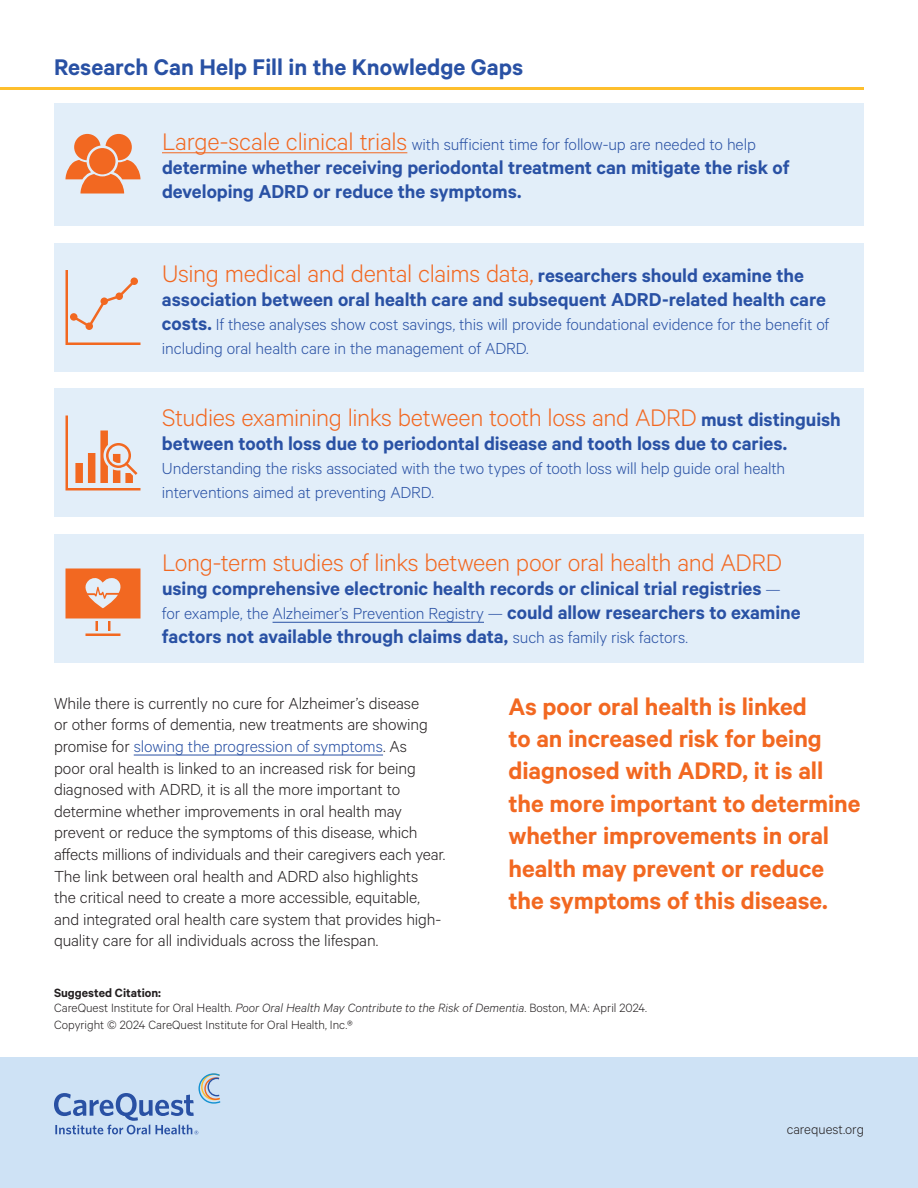
<style>
.page{position:relative;width:918px;height:1188px;background:#fff}
.page>*{position:absolute;margin:0;border:0;box-sizing:border-box;transform-origin:0 0}
.t1{font:600 27px/32.4px "Calibre";letter-spacing:-.005em;color:#f26821}
.t2{font:300 27px "Calibre";letter-spacing:-.015em;color:#f26821}
.t3{font:600 25.5px "Calibre";color:#2951a4}
.t4{font:600 21px/24px "Calibre";letter-spacing:-.005em;color:#2951a4}
.t5{font:300 18px/21.6px "Calibre";letter-spacing:-.01em;color:#231f20}
.t6{font:300 18px/24px "Calibre";letter-spacing:-.005em;color:#2951a4}
.t7{font:300 15px "Calibre";color:#231f20}
.t8{font:300 13.5px/15px "Calibre";color:#231f20}
.s1{font-size:27px;color:#f26821}
.s2{font-size:31.5px}
.s3{font-weight:600;font-size:21px;color:#2951a4}
.s4{font-weight:600;font-size:21px}
.s5{font-weight:300;font-size:18px}
.s6{color:#2951a4}
.s7{font-weight:600}
.s8{font-style:italic}
</style>
<div class="page">
<div style="left:0;top:1057px;width:918px;height:131px;background:#cee2f5"></div>
<svg style="left:54px;top:1073px;width:166px;height:61px"></svg>
<hr style="left:134px;top:755px;width:249px;height:1px;background:#2951a4">
<div style="left:54px;top:104px;width:810px;height:122px;background:#e2eef9"></div>
<hr style="left:162px;top:153px;width:245px;height:1px;background:#f26821">
<div style="left:54px;top:243px;width:810px;height:129px;background:#e2eef9"></div>
<div style="left:54px;top:388px;width:810px;height:130px;background:#e2eef9"></div>
<div style="left:54px;top:534px;width:810px;height:129px;background:#e2eef9"></div>
<hr style="left:273px;top:622px;width:211px;height:1px;background:#2951a4">
<svg style="left:66px;top:134px;width:74px;height:60px"></svg>
<svg style="left:66px;top:270px;width:74px;height:75px"></svg>
<svg style="left:66px;top:416px;width:74px;height:74px"></svg>
<svg style="left:66px;top:568px;width:74px;height:68px"></svg>
<hr style="left:0;top:87px;width:864px;height:3px;background:#febf2d">
<h2 class="t3" style="left:54px;top:52px;width:471px">Research Can Help Fill in the Knowledge Gaps</h2>
<p class="t6" style="left:162px;top:131px;width:595px"><span class="s1">Large-scale clinical trials</span> with sufficient time for follow-up are needed to help</p>
<p class="t4" style="left:162px;top:155px;width:629px">determine whether receiving periodontal treatment can mitigate the risk of developing ADRD or reduce the symptoms.</p>
<h1 class="t2" style="left:162px;top:258px;width:643px">Using medical and dental claims data<span class="s2">,</span> <span class="s3">researchers should examine the</span></h1>
<p class="t4" style="left:162px;top:287px;width:666px">association between oral health care and subsequent ADRD-related health care</p>
<p class="t6" style="left:162px;top:311px;width:669px"><span class="s4">costs.</span> If these analyses show cost savings, this will provide foundational evidence for the benefit of including oral health care in the management of ADRD.</p>
<h1 class="t2" style="left:162px;top:402px;width:680px">Studies examining links between tooth loss and ADRD <span class="s3">must distinguish</span></h1>
<p class="t4" style="left:162px;top:431px;width:627px">between tooth loss due to periodontal disease and tooth loss due to caries.</p>
<p class="t6" style="left:162px;top:455px;width:625px">Understanding the risks associated with the two types of tooth loss will help guide oral health interventions aimed at preventing ADRD.</p>
<h1 class="t2" style="left:162px;top:547px;width:622px">Long-term studies of links between poor oral health and ADRD</h1>
<p class="t4" style="left:162px;top:576px;width:620px">using comprehensive electronic health records or clinical trial registries <span class="s5">—</span></p>
<p class="t6" style="left:162px;top:601px;width:640px">for example, the Alzheimer’s Prevention Registry — <span class="s4">could allow researchers to examine</span></p>
<p class="t4" style="left:162px;top:624px;width:527px">factors not available through claims data, <span class="s5">such as family risk factors.</span></p>
<p class="t5" style="left:54px;top:692px;width:393px">While there is currently no cure for Alzheimer’s disease<br>or other forms of dementia, new treatments are showing promise for <span class="s6">slowing the progression of symptoms</span>. As<br>poor oral health is linked to an increased risk for being diagnosed with ADRD, it is all the more important to determine whether improvements in oral health may prevent or reduce the symptoms of this disease, which affects millions of individuals and their caregivers each year.<br>The link between oral health and ADRD also highlights<br>the critical need to create a more accessible, equitable, and integrated oral health care system that provides high&shy;quality care for all individuals across the lifespan.</p>
<p class="t8" style="left:54px;top:985px;width:595px"><span class="s7">Suggested Citation:<br></span>CareQuest Institute for Oral Health. <span class="s8">Poor Oral Health May Contribute to the Risk of Dementia</span>. Boston, MA: April 2024.</p>
<p class="t8" style="left:54px;top:1017px;width:300px">Copyright © 2024 CareQuest Institute for Oral Health, Inc.®</p>
<h1 class="t1" style="left:508px;top:689px;width:353px">As poor oral health is linked<br>to an increased risk for being diagnosed with ADRD, it is all the more important to determine whether improvements in oral health may prevent or reduce the symptoms of this disease.</h1>
<p class="t7" style="left:787px;top:1121px;width:79px">carequest.org</p>
</div>
